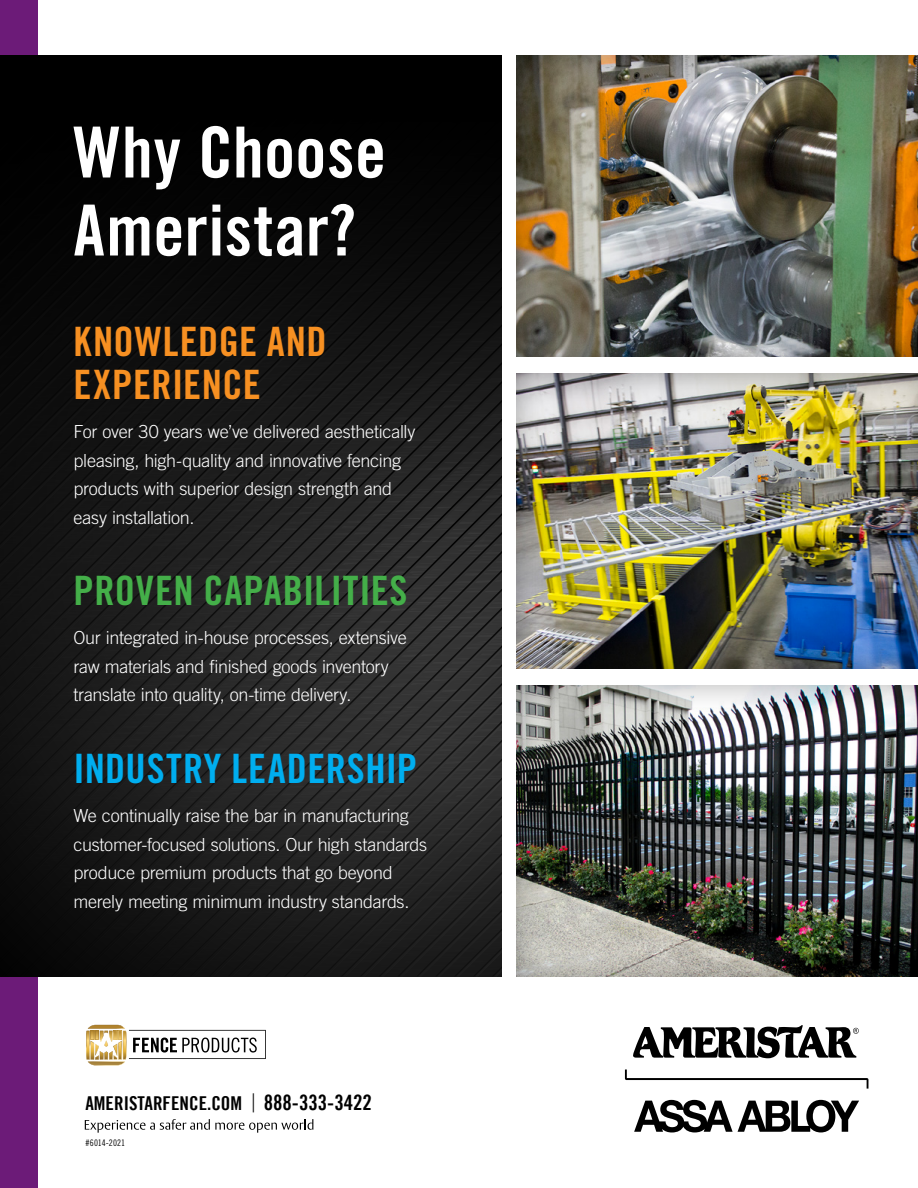
<style>
.page{position:relative;width:918px;height:1188px;background:#fff}
.page>*{position:absolute;margin:0;border:0;box-sizing:border-box;transform-origin:0 0}
.t1{font:70.5px/78px "Trade Gothic LT Std Bd Cn 20";letter-spacing:.005em;color:#fff}
.t2{font:40.5px/43.5px "Trade Gothic LT Std Bd Cn 20";letter-spacing:.015em;color:#f79022}
.t3{font:40.5px "Trade Gothic LT Std Bd Cn 20";letter-spacing:.015em;color:#44af49}
.t4{font:40.5px "Trade Gothic LT Std Bd Cn 20";letter-spacing:.015em;color:#00aeef}
.t5{font:19.05px "Trade Gothic LT Bold Cond Twenty";color:#000}
.t6{font:300 18px/28.5px "Trade Gothic LT Std";letter-spacing:-.015em;color:#fff}
.t7{font:9px "Trade Gothic LT Std Cn 18";letter-spacing:.005em;color:#000}
.s1{font-family:"Trade Gothic LT";font-weight:300;font-size:25.5px}
.s2{font-size:21.15px}
</style>
<div class="page">
<svg style="left:625px;top:1070px;width:244px;height:19px"></svg>
<svg style="left:634px;top:1100px;width:225px;height:33px"></svg>
<svg style="left:633px;top:1025px;width:226px;height:33px"></svg>
<svg style="left:86px;top:1025px;width:180px;height:40px"></svg>
<div style="left:0;top:0;width:37px;height:1188px;background:#6c1b78"></div>
<svg style="left:0;top:56px;width:501px;height:920px;background:#161616"></svg>
<div style="left:511px;top:678px;width:407px;height:299px;background:#000;opacity:.32"></div>
<div style="left:511px;top:48px;width:407px;height:309px;background:#000;opacity:.32"></div>
<div style="left:511px;top:366px;width:407px;height:303px;background:#000;opacity:.32"></div>
<svg style="left:85px;top:1119px;width:228px;height:14px"></svg>
<p class="t1" style="left:74px;top:113px;width:314px">Why Choose<br>Ameristar?</p>
<p class="t2" style="left:74px;top:319px;width:255px">KNOWLEDGE AND<br>EXPERIENCE</p>
<p class="t6" style="left:74px;top:417px;width:343px">For over 30 years we’ve delivered aesthetically pleasing, high-quality and innovative fencing products with superior design strength and easy installation.</p>
<p class="t3" style="left:74px;top:566px;width:336px">PROVEN CAPABILITIES</p>
<p class="t6" style="left:74px;top:624px;width:335px">Our integrated in-house processes, extensive raw materials and finished goods inventory translate into quality, on-time delivery.</p>
<p class="t4" style="left:74px;top:744px;width:345px">INDUSTRY LEADERSHIP</p>
<p class="t6" style="left:74px;top:801px;width:355px">We continually raise the bar in manufacturing customer-focused solutions. Our high standards produce premium products that go beyond merely meeting minimum industry standards.</p>
<p class="t5" style="left:86px;top:1092px;width:288px">AMERISTARFENCE.COM <span class="s1">|</span> <span class="s2">888-333-3422</span></p>
<p class="t7" style="left:86px;top:1138px;width:41px">#6014-2021</p>
</div>
